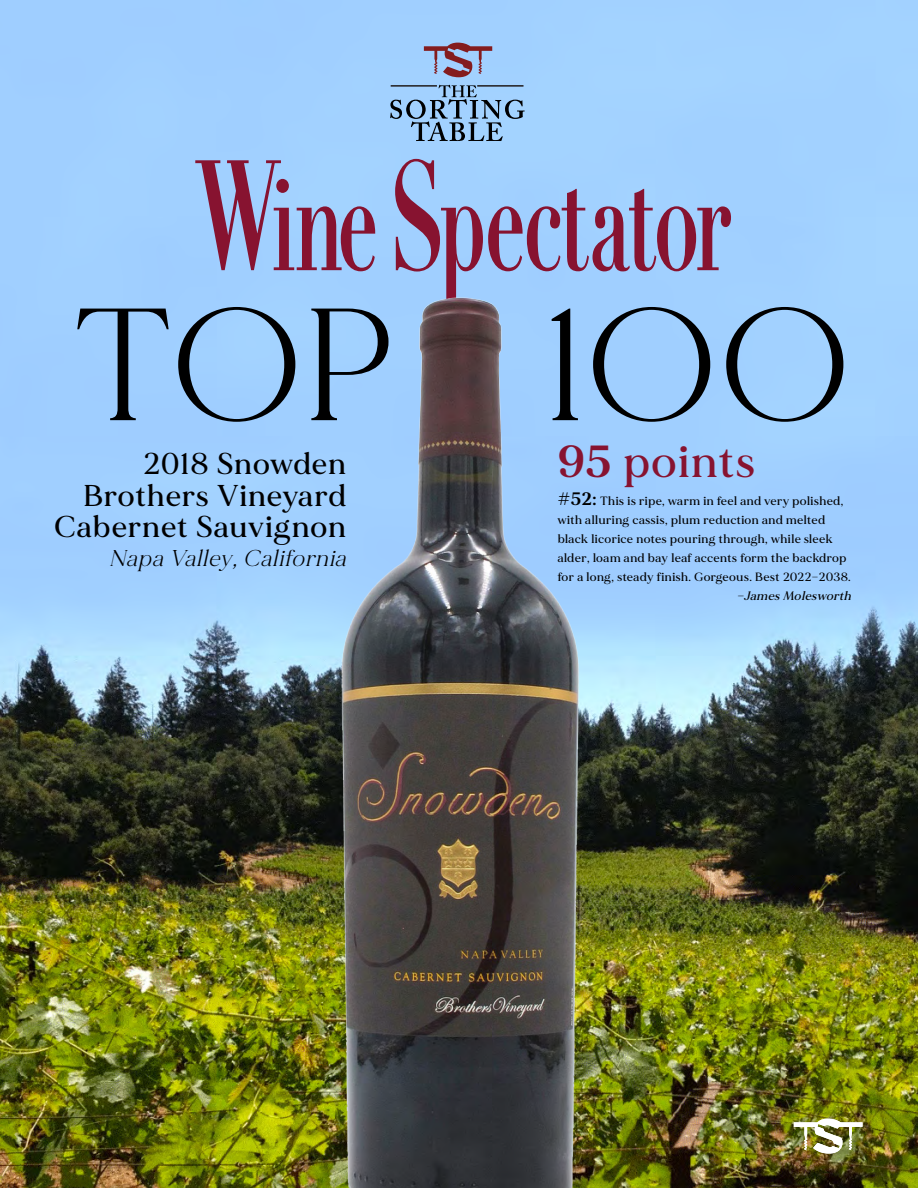
<style>
.page{position:relative;width:918px;height:1188px;background:#fff}
.page>*{position:absolute;margin:0;border:0;box-sizing:border-box;transform-origin:0 0}
.t1{font:159.45px "MADE Mirage";letter-spacing:.02em;color:#000}
.t2{font:500 45px "MADE Mirage";letter-spacing:.05em;color:#871330}
.t3{font:500 30.15px/31.5px "MADE Mirage";letter-spacing:.05em;color:#000;text-align:right}
.t4{font:italic 22.8px "MADE Mirage";color:#000}
.t5{font:italic 500 12.15px "MADE Mirage";color:#000}
.t6{font:500 12px/19px "MADE Mirage";letter-spacing:.05em;color:#000}
.s1{font-weight:700}
.s2{font-weight:700;font-size:18px}
</style>
<div class="page">
<img style="left:0;top:0;width:918px;height:1188px">
<svg style="left:195px;top:160px;width:180px;height:111px;background:#9999c2"></svg>
<div style="left:276px;top:179px;width:13px;height:14px;background:#871330;border-radius:50%"></div>
<svg style="left:395px;top:159px;width:336px;height:145px;background:#9ba5cf"></svg>
<img style="left:331px;top:272px;width:273px;height:916px">
<img style="left:794px;top:1119px;width:69px;height:35px">
<svg style="left:390px;top:85px;width:135px;height:56px;background:#80a5c9"></svg>
<svg style="left:424px;top:43px;width:68px;height:34px;background:#968fae"></svg>
<h1 class="t1" style="left:72px;top:267px;width:777px">TOP 1OO</h1>
<h2 class="t2" style="left:558px;top:433px;width:199px"><span class="s1">95</span> points</h2>
<p class="t6" style="left:558px;top:491px;width:295px"><span class="s2">#52:</span> This is ripe, warm in feel and very polished, with alluring cassis, plum reduction and melted black licorice notes pouring through, while sleek alder, loam and bay leaf accents form the backdrop for a long, steady finish. Gorgeous. Best 2022—2038.</p>
<p class="t5" style="left:737px;top:588px;width:119px">—James Molesworth</p>
<h3 class="t3" style="left:55px;top:448px;width:292px">2018 Snowden<br>Brothers Vineyard<br>Cabernet Sauvignon</h3>
<h3 class="t4" style="left:109px;top:545px;width:244px">Napa Valley,California</h3>
</div>
